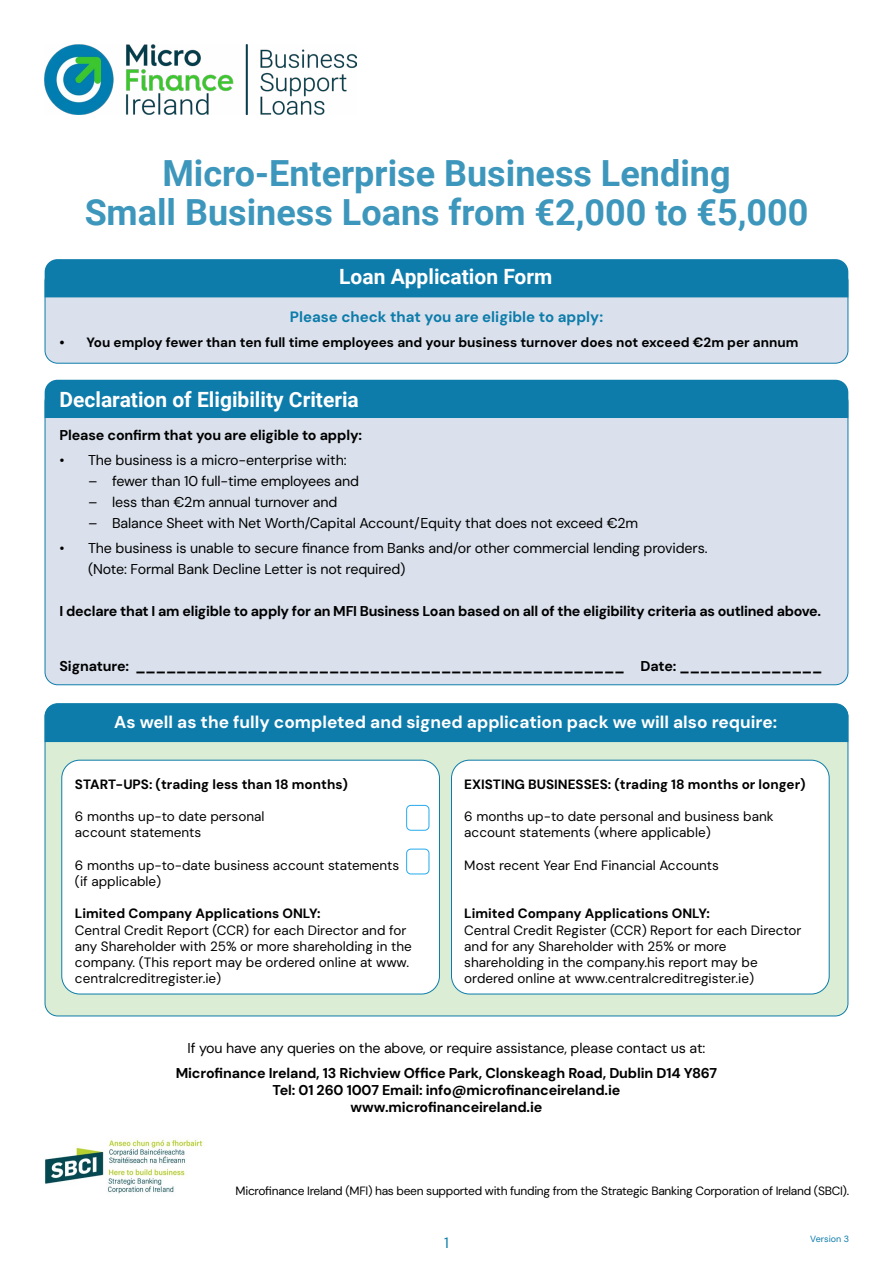
<style>
.page{position:relative;width:893px;height:1263px;background:#fff}
.page>*{position:absolute;margin:0;border:0;box-sizing:border-box;transform-origin:0 0}
.t1{font:700 36px/39px "Roboto";color:#0d7caa;text-align:center}
.t2{font:700 21px "Roboto";color:#fff}
.t3{font:700 17.25px "DM Sans";color:#fff}
.t4{font:700 15px "DM Sans";color:#0d7caa}
.t5{font:15px "DM Sans";color:#0d7caa}
.t6{font:14.25px/21px "DM Sans";letter-spacing:-.01em;color:#000}
.t7{font:700 14.25px/17.1px "DM Sans";letter-spacing:-.01em;color:#000;text-align:center}
.t8{font:13.5px/16.2px "DM Sans";color:#000}
.t9{font:700 13.5px "DM Sans";color:#000}
.t10{font:12px "DM Sans";letter-spacing:-.025em;color:#000}
.t11{font:9px "DM Sans";color:#0d7caa}
</style>
<div class="page">
<img style="left:45px;top:1138px;width:158px;height:56px">
<div style="left:45px;top:269px;width:803px;height:94px;background:#dae1ec;border-radius:13px"></div>
<div style="left:45px;top:268px;width:803px;height:96px;border:1px solid #0d7caa;border-radius:13px"></div>
<div style="left:45px;top:259px;width:803px;height:38px;background:#0d7caa"></div>
<div style="left:45px;top:389px;width:803px;height:296px;background:#dae1ec;border-radius:13px"></div>
<div style="left:45px;top:704px;width:803px;height:312px;background:#dbedd4;border-radius:13px"></div>
<div style="left:45px;top:380px;width:803px;height:38px;background:#0d7caa"></div>
<div style="left:45px;top:704px;width:803px;height:38px;background:#0d7caa"></div>
<div style="left:62px;top:760px;width:377px;height:234px;background:#fff;border-radius:18px"></div>
<div style="left:61px;top:760px;width:379px;height:234px;border:1px solid #0d7caa;border-radius:18px"></div>
<div style="left:451px;top:760px;width:378px;height:234px;background:#fff;border-radius:18px"></div>
<div style="left:451px;top:760px;width:379px;height:234px;border:1px solid #0d7caa;border-radius:18px"></div>
<div style="left:406px;top:805px;width:23px;height:25px;border:1px solid #25aaed;border-radius:4px"></div>
<div style="left:406px;top:849px;width:23px;height:25px;border:1px solid #25aaed;border-radius:4px"></div>
<img style="left:45px;top:45px;width:312px;height:69px">
<h1 class="t1" style="left:84px;top:152px;width:726px">Micro-Enterprise Business Lending<br>Small Business Loans from €2,000 to €5,000</h1>
<h2 class="t2" style="left:339px;top:262px;width:215px">Loan Application Form</h2>
<p class="t4" style="left:290px;top:308px;width:315px">Please check that you are eligible to apply:</p>
<p class="t9" style="left:60px;top:334px;width:740px">• You employ fewer than ten full time employees and your business turnover does not exceed €2m per annum</p>
<h2 class="t2" style="left:60px;top:385px;width:301px">Declaration of Eligibility Criteria</h2>
<p class="t7" style="left:60px;top:426px;width:304px">Please confirm that you are eligible to apply:</p>
<p class="t6" style="left:60px;top:449px;width:289px">• The business is a micro-enterprise with:</p>
<p class="t6" style="left:88px;top:470px;width:273px">– fewer than 10 full-time employees and</p>
<p class="t6" style="left:88px;top:491px;width:251px">– less than €2m annual turnover and</p>
<p class="t6" style="left:88px;top:512px;width:552px">– Balance Sheet with Net Worth/Capital Account/Equity that does not exceed €2m</p>
<p class="t6" style="left:88px;top:538px;width:621px;text-indent:-28px">• The business is unable to secure finance from Banks and/or other commercial lending providers. (Note: Formal Bank Decline Letter is not required)</p>
<p class="t7" style="left:60px;top:603px;width:763px">I declare that I am eligible to apply for an MFI Business Loan based on all of the eligibility criteria as outlined above.</p>
<p class="t7" style="left:60px;top:657px;width:764px">Signature: ________________________________________________ Date: ______________</p>
<p class="t3" style="left:114px;top:712px;width:664px">As well as the fully completed and signed application pack we will also require:</p>
<p class="t9" style="left:75px;top:775px;width:274px">START-UPS: (trading less than 18 months)</p>
<p class="t8" style="left:75px;top:808px;width:191px">6 months up-to date personal account statements</p>
<p class="t8" style="left:75px;top:857px;width:326px">6 months up-to-date business account statements (if applicable)</p>
<p class="t9" style="left:75px;top:905px;width:247px">Limited Company Applications ONLY:</p>
<p class="t8" style="left:75px;top:922px;width:338px">Central Credit Report (CCR) for each Director and for any Shareholder with 25% or more shareholding in the company. (This report may be ordered online at www. centralcreditregister.ie)</p>
<p class="t9" style="left:464px;top:775px;width:343px">EXISTING BUSINESSES: (trading 18 months or longer)</p>
<p class="t8" style="left:464px;top:808px;width:311px">6 months up-to date personal and business bank account statements (where applicable)</p>
<p class="t8" style="left:464px;top:857px;width:256px">Most recent Year End Financial Accounts</p>
<p class="t9" style="left:464px;top:905px;width:247px">Limited Company Applications ONLY:</p>
<p class="t8" style="left:464px;top:922px;width:339px">Central Credit Register (CCR) Report for each Director and for any Shareholder with 25% or more shareholding in the company.his report may be ordered online at www.centralcreditregister.ie)</p>
<p class="t6" style="left:188px;top:1037px;width:519px">If you have any queries on the above, or require assistance, please contact us at:</p>
<p class="t7" style="left:176px;top:1064px;width:543px">Microfinance Ireland, 13 Richview Office Park, Clonskeagh Road, Dublin D14 Y867<br>Tel: 01 260 1007 Email: info@microfinanceireland.ie www.microfinanceireland.ie</p>
<p class="t10" style="left:236px;top:1183px;width:615px">Microfinance Ireland (MFI) has been supported with funding from the Strategic Banking Corporation of Ireland (SBCI).</p>
<p class="t5" style="left:444px;top:1233px;width:6px">1</p>
<p class="t11" style="left:810px;top:1233px;width:40px">Version 3</p>
</div>
